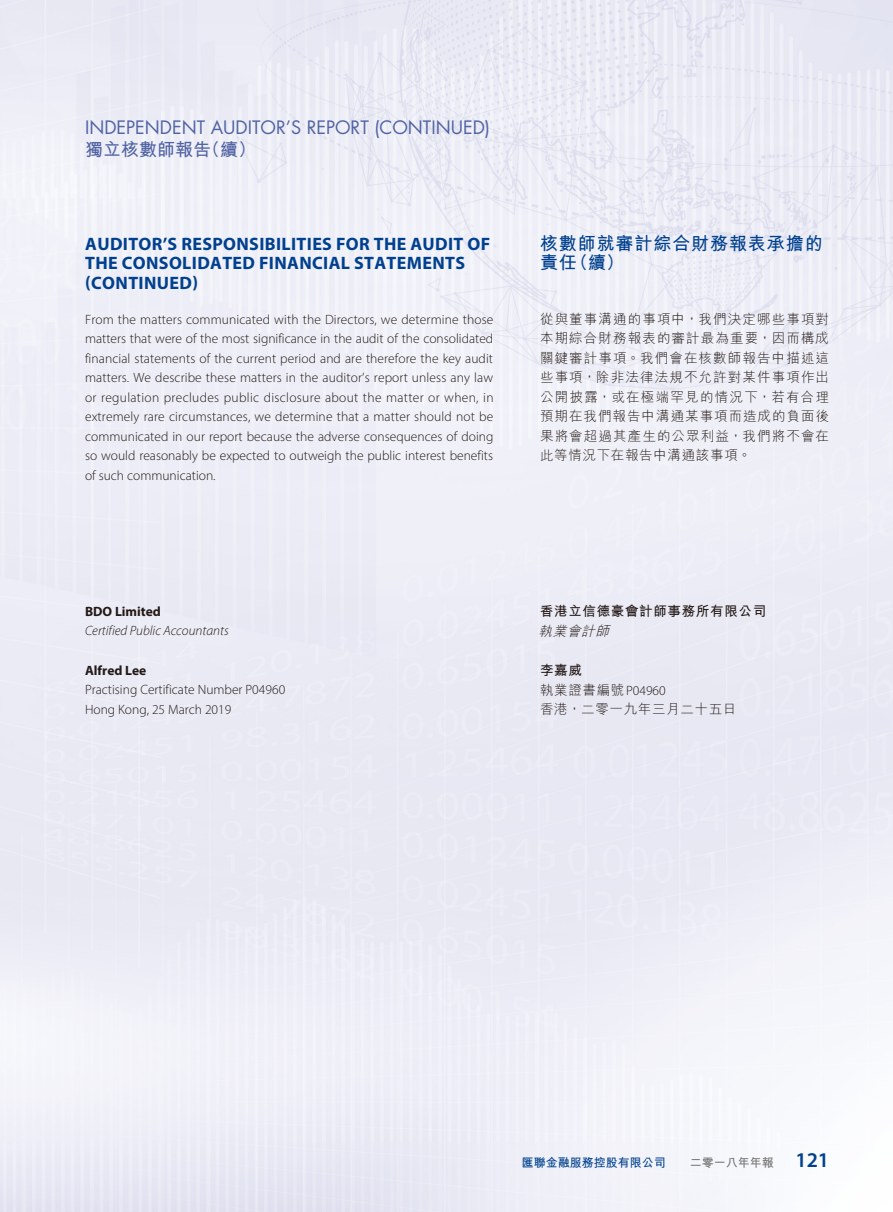
<style>
.page{position:relative;width:893px;height:1212px;background:#fff}
.page>*{position:absolute;margin:0;border:0;box-sizing:border-box;transform-origin:0 0}
.t1{font:700 18px/19.5px "Myriad Pro";letter-spacing:.02em;color:#00408e}
.t2{font:18px "Futura Std";color:#5163a4}
.t3{font:700 18px/19.5px "M Hei HK";letter-spacing:.05em;color:#00408e}
.t4{font:700 18px "M Hei HK";color:#5163a4}
.t5{font:300 13.5px/19.5px "Myriad Pro";color:#231916;text-align:justify}
.t6{font:300 13.5px/19.5px "M Hei HK";letter-spacing:.05em;color:#231916;text-align:justify}
.t7{font:italic 300 13.5px "Myriad Pro";color:#231916}
.t8{font:700 13.5px "Myriad Pro";color:#231916}
.t9{font:700 13.5px "M Hei HK";letter-spacing:.05em;color:#231916}
.t10{font:italic 300 13.5px "M Hei HK";color:#231916}
.t11{font:700 12px "M Hei HK";color:#00408e}
.t12{font:700 12px "M Hei HK";color:#727272}
.s1{font-weight:700}
.s2{font-family:"Myriad Pro"}
.s3{font-family:"Myriad Pro";font-weight:600;font-size:21px;color:#00408e}
</style>
<div class="page">
<img style="left:0;top:0;width:893px;height:1212px">
<h1 class="t2" style="left:85px;top:116px;width:406px">INDEPENDENT AUDITOR’S REPORT (CONTINUED)</h1>
<h1 class="t4" style="left:85px;top:136px;width:172px">獨立核數師報告（續）</h1>
<h1 class="t1" style="left:85px;top:234px;width:406px">AUDITOR’S RESPONSIBILITIES FOR THE AUDIT OF<br>THE CONSOLIDATED FINANCIAL STATEMENTS (CONTINUED)</h1>
<p class="t5" style="left:85px;top:310px;width:410px">From the matters communicated with the Directors, we determine those matters that were of the most significance in the audit of the consolidated financial statements of the current period and are therefore the key audit matters. We describe these matters in the auditor’s report unless any law or regulation precludes public disclosure about the matter or when, in extremely rare circumstances, we determine that a matter should not be communicated in our report because the adverse consequences of doing so would reasonably be expected to outweigh the public interest benefits of such communication.</p>
<h1 class="t3" style="left:540px;top:232px;width:284px">核數師就審計綜合財務報表承擔的責任（續）</h1>
<p class="t6" style="left:540px;top:309px;width:291px">從與董事溝通的事項中，我們決定哪些事項對本期綜合財務報表的審計最為重要，因而構成關鍵審計事項。我們會在核數師報告中描述這些事項，除非法律法規不允許對某件事項作出公開披露，或在極端罕見的情況下，若有合理預期在我們報告中溝通某事項而造成的負面後果將會超過其產生的公眾利益，我們將不會在此等情況下在報告中溝通該事項。</p>
<p class="t8" style="left:85px;top:603px;width:77px">BDO Limited</p>
<p class="t7" style="left:85px;top:623px;width:145px">Certified Public Accountants</p>
<p class="t8" style="left:85px;top:662px;width:63px">Alfred Lee</p>
<p class="t5" style="left:85px;top:680px;width:202px">Practising Certificate Number P04960<br>Hong Kong, 25 March 2019</p>
<p class="t9" style="left:540px;top:602px;width:228px">香港立信德豪會計師事務所有限公司</p>
<p class="t10" style="left:539px;top:624px;width:75px">執業會計師</p>
<p class="t6" style="left:540px;top:660px;width:198px;text-align:left"><span class="s1">李嘉威<br></span>執業證書編號<span class="s2">P04960<br></span>香港，二零一九年三月二十五日</p>
<p class="t11" style="left:522px;top:1154px;width:145px">匯聯金融服務控股有限公司</p>
<p class="t12" style="left:690px;top:1154px;width:141px">二零一八年年報 <span class="s3">121</span></p>
</div>
